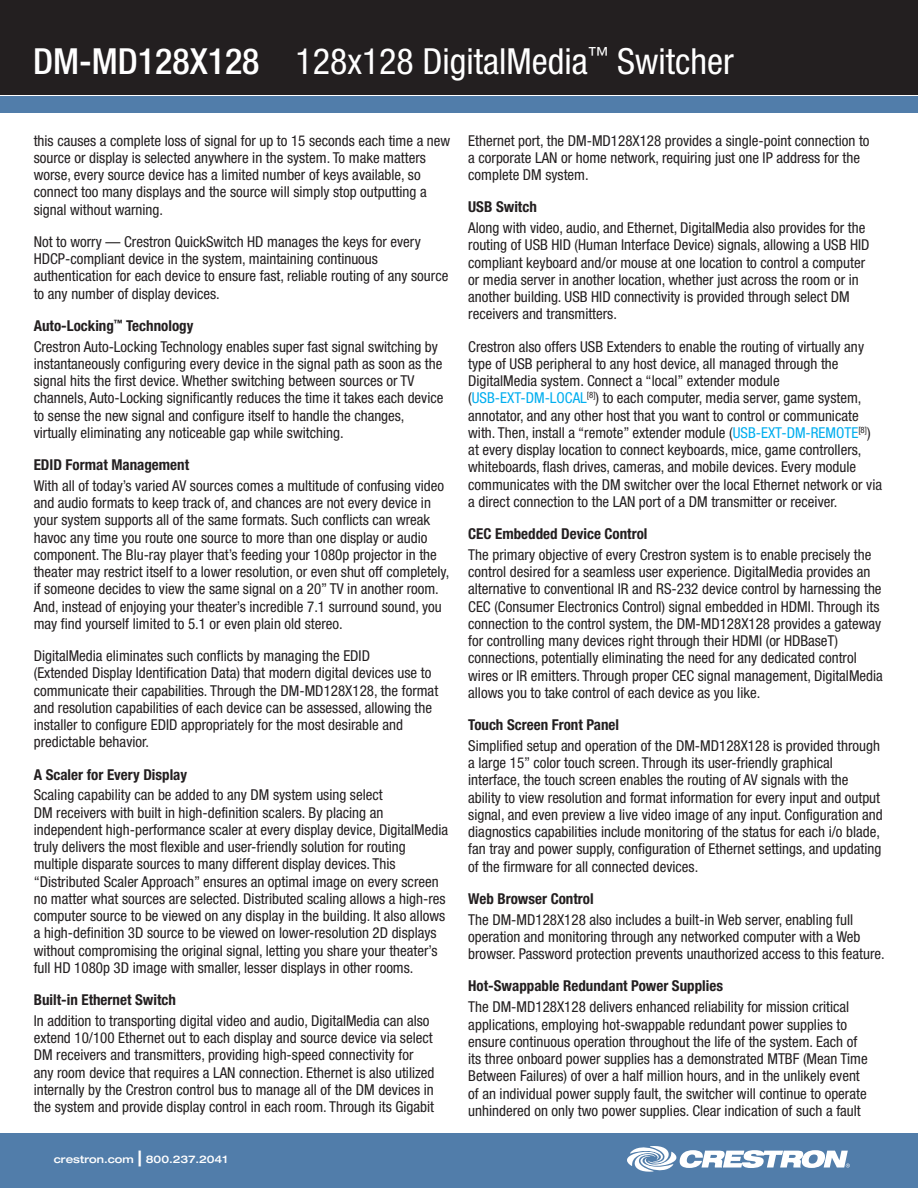
<style>
.page{position:relative;width:918px;height:1188px;background:#fff}
.page>*{position:absolute;margin:0;border:0;box-sizing:border-box;transform-origin:0 0}
.t1{font:condensed 36px "Helvetica Neue LT Std";color:#fff}
.t2{font:condensed 15px/17.2px "Helvetica Neue LT Std";color:#231f20}
.bold_copy_headings{font:700 condensed 15px "Helvetica Neue LT Std";color:#231f20}
.t3{font:500 expanded 10.5px "Helvetica Neue LT Std";color:#fff}
.s1{font-weight:500}
.s2{font-size:21px}
.s3{color:#00aeef}
</style>
<div class="page">
<div style="left:0;top:0;width:918px;height:94px;background:#231f20"></div>
<div style="left:0;top:96px;width:918px;height:16px;background:#517daa"></div>
<div style="left:0;top:1134px;width:918px;height:54px;background:#517daa"></div>
<svg style="left:627px;top:1146px;width:223px;height:26px"></svg>
<h1 class="t1" style="left:33px;top:41px;width:702px"><span class="s1">DM-MD128X128</span> 128x128 DigitalMedia<sup>™</sup> Switcher</h1>
<p class="t2" style="left:34px;top:132px;width:418px">this causes a complete loss of signal for up to 15 seconds each time a new source or display is selected anywhere in the system. To make matters worse, every source device has a limited number of keys available, so connect too many displays and the source will simply stop outputting a signal without warning.</p>
<p class="t2" style="left:34px;top:233px;width:416px">Not to worry — Crestron QuickSwitch HD manages the keys for every HDCP-compliant device in the system, maintaining continuous authentication for each device to ensure fast, reliable routing of any source to any number of display devices.</p>
<p class="bold_copy_headings" style="left:34px;top:317px;width:161px">Auto-Locking<sup>™</sup> Technology</p>
<p class="t2" style="left:34px;top:338px;width:411px">Crestron Auto-Locking Technology enables super fast signal switching by instantaneously configuring every device in the signal path as soon as the signal hits the first device. Whether switching between sources or TV channels, Auto-Locking significantly reduces the time it takes each device to sense the new signal and configure itself to handle the changes, virtually eliminating any noticeable gap while switching.</p>
<p class="bold_copy_headings" style="left:34px;top:456px;width:157px">EDID Format Management</p>
<p class="t2" style="left:34px;top:477px;width:417px">With all of today’s varied AV sources comes a multitude of confusing video and audio formats to keep track of, and chances are not every device in your system supports all of the same formats. Such conflicts can wreak havoc any time you route one source to more than one display or audio component. The Blu-ray player that’s feeding your 1080p projector in the theater may restrict itself to a lower resolution, or even shut off completely, if someone decides to view the same signal on a 20” TV in another room.<br>And, instead of enjoying your theater’s incredible 7.1 surround sound, you may find yourself limited to 5.1 or even plain old stereo.</p>
<p class="t2" style="left:34px;top:647px;width:406px">DigitalMedia eliminates such conflicts by managing the EDID<br>(Extended Display Identification Data) that modern digital devices use to communicate their capabilities. Through the DM-MD128X128, the format and resolution capabilities of each device can be assessed, allowing the installer to configure EDID appropriately for the most desirable and predictable behavior.</p>
<p class="bold_copy_headings" style="left:34px;top:765px;width:155px">A Scaler for Every Display</p>
<p class="t2" style="left:34px;top:786px;width:416px">Scaling capability can be added to any DM system using select<br>DM receivers with built in high-definition scalers. By placing an independent high-performance scaler at every display device, DigitalMedia truly delivers the most flexible and user-friendly solution for routing multiple disparate sources to many different display devices. This “Distributed Scaler Approach” ensures an optimal image on every screen no matter what sources are selected. Distributed scaling allows a high-res computer source to be viewed on any display in the building. It also allows a high-definition 3D source to be viewed on lower-resolution 2D displays without compromising the original signal, letting you share your theater’s full HD 1080p 3D image with smaller, lesser displays in other rooms.</p>
<p class="bold_copy_headings" style="left:34px;top:991px;width:144px">Built-in Ethernet Switch</p>
<p class="t2" style="left:34px;top:1012px;width:402px">In addition to transporting digital video and audio, DigitalMedia can also extend 10/100 Ethernet out to each display and source device via select DM receivers and transmitters, providing high-speed connectivity for any room device that requires a LAN connection. Ethernet is also utilized internally by the Crestron control bus to manage all of the DM devices in the system and provide display control in each room. Through its Gigabit</p>
<p class="t3" style="left:54px;top:1153px;width:175px">crestron.com <span class="s2">|</span> 800.237.2041</p>
<p class="t2" style="left:468px;top:132px;width:403px">Ethernet port, the DM-MD128X128 provides a single-point connection to a corporate LAN or home network, requiring just one IP address for the complete DM system.</p>
<p class="bold_copy_headings" style="left:468px;top:198px;width:70px">USB Switch</p>
<p class="t2" style="left:468px;top:219px;width:403px">Along with video, audio, and Ethernet, DigitalMedia also provides for the routing of USB HID (Human Interface Device) signals, allowing a USB HID compliant keyboard and/or mouse at one location to control a computer or media server in another location, whether just across the room or in another building. USB HID connectivity is provided through select DM receivers and transmitters.</p>
<p class="t2" style="left:468px;top:338px;width:415px">Crestron also offers USB Extenders to enable the routing of virtually any type of USB peripheral to any host device, all managed through the DigitalMedia system. Connect a “local” extender module (<span class="s3">USB-EXT-DM-LOCAL</span><sup>[8]</sup>) to each computer, media server, game system, annotator, and any other host that you want to control or communicate with. Then, install a “remote” extender module (<span class="s3">USB-EXT-DM-REMOTE</span><sup>[8]</sup>) at every display location to connect keyboards, mice, game controllers, whiteboards, flash drives, cameras, and mobile devices. Every module communicates with the DM switcher over the local Ethernet network or via a direct connection to the LAN port of a DM transmitter or receiver.</p>
<p class="bold_copy_headings" style="left:468px;top:525px;width:181px">CEC Embedded Device Control</p>
<p class="t2" style="left:468px;top:546px;width:416px">The primary objective of every Crestron system is to enable precisely the control desired for a seamless user experience. DigitalMedia provides an alternative to conventional IR and RS-232 device control by harnessing the CEC (Consumer Electronics Control) signal embedded in HDMI. Through its connection to the control system, the DM-MD128X128 provides a gateway for controlling many devices right through their HDMI (or HDBaseT) connections, potentially eliminating the need for any dedicated control wires or IR emitters. Through proper CEC signal management, DigitalMedia allows you to take control of each device as you like.</p>
<p class="bold_copy_headings" style="left:468px;top:716px;width:152px">Touch Screen Front Panel</p>
<p class="t2" style="left:468px;top:737px;width:416px">Simplified setup and operation of the DM-MD128X128 is provided through a large 15” color touch screen. Through its user-friendly graphical interface, the touch screen enables the routing of AV signals with the ability to view resolution and format information for every input and output signal, and even preview a live video image of any input. Configuration and diagnostics capabilities include monitoring of the status for each i/o blade, fan tray and power supply, configuration of Ethernet settings, and updating of the firmware for all connected devices.</p>
<p class="bold_copy_headings" style="left:468px;top:890px;width:127px">Web Browser Control</p>
<p class="t2" style="left:468px;top:911px;width:418px">The DM-MD128X128 also includes a built-in Web server, enabling full operation and monitoring through any networked computer with a Web browser. Password protection prevents unauthorized access to this feature.</p>
<p class="bold_copy_headings" style="left:468px;top:977px;width:256px">Hot-Swappable Redundant Power Supplies</p>
<p class="t2" style="left:468px;top:998px;width:401px">The DM-MD128X128 delivers enhanced reliability for mission critical applications, employing hot-swappable redundant power supplies to ensure continuous operation throughout the life of the system. Each of its three onboard power supplies has a demonstrated MTBF (Mean Time Between Failures) of over a half million hours, and in the unlikely event of an individual power supply fault, the switcher will continue to operate unhindered on only two power supplies. Clear indication of such a fault</p>
</div>
